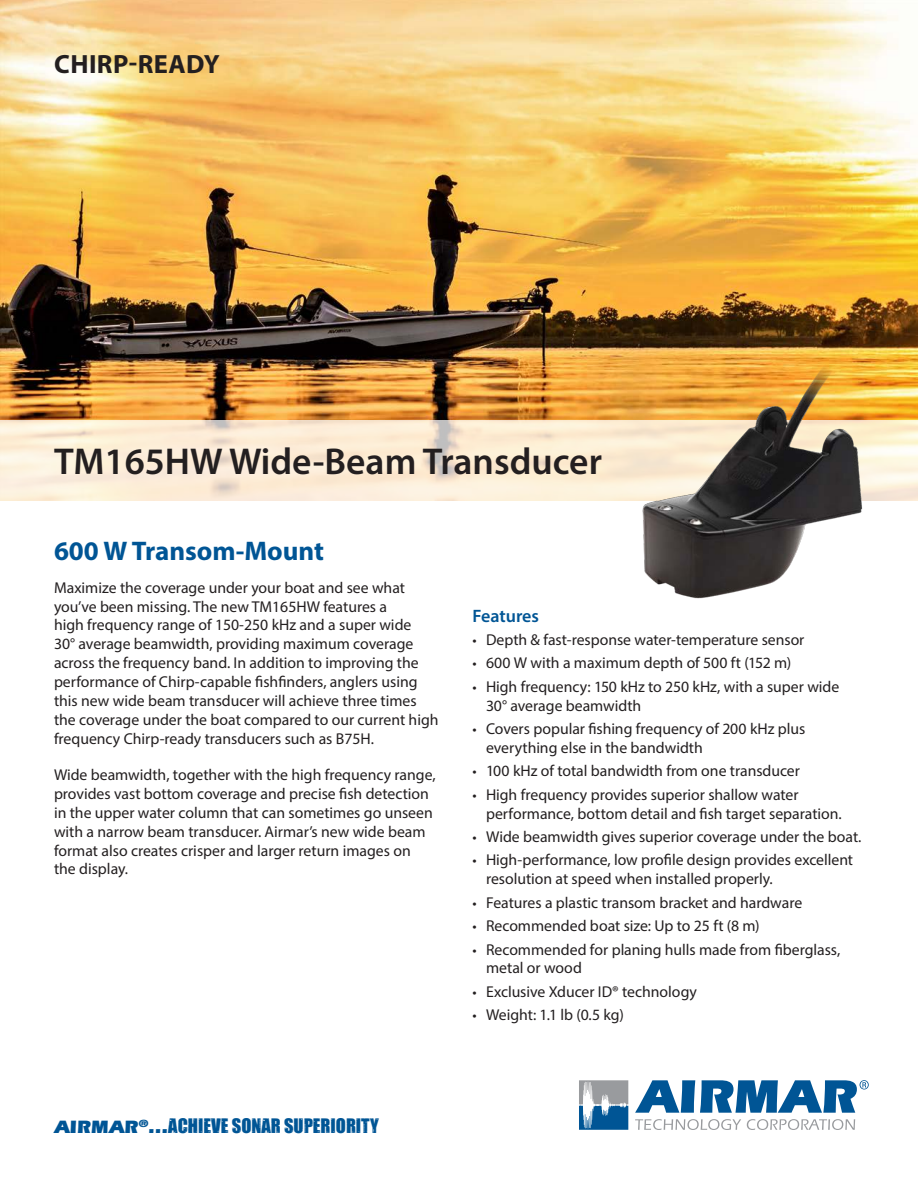
<style>
.page{position:relative;width:918px;height:1188px;background:#fff}
.page>*{position:absolute;margin:0;border:0;box-sizing:border-box;transform-origin:0 0}
.t1{font:600 37.5px "Myriad Pro";color:#231f20}
.Body_Copy{font:700 27px "Myriad Pro";color:#005595}
.t2{font:700 26.4px "Myriad Pro";letter-spacing:.015em;color:#231f20}
.t3{font:18.45px "Impacted";color:#005595}
.Features_BLUE_subhea{font:600 18px "Myriad Pro";color:#005595}
.Text{font:15.75px/18.9px "Myriad Pro";color:#231f20}
.s1{font-size:15px}
.s2{font-family:"ITC Eras Std";font-weight:900}
</style>
<div class="page">
<svg style="left:579px;top:1080px;width:49px;height:50px;background:#7194ae"></svg>
<svg style="left:635px;top:1119px;width:106px;height:11px"></svg>
<svg style="left:747px;top:1119px;width:108px;height:11px"></svg>
<svg style="left:635px;top:1080px;width:234px;height:33px"></svg>
<img style="left:0;top:0;width:918px;height:420px">
<svg style="left:0;top:420px;width:918px;height:80px;background:#faecd6"></svg>
<img style="left:623px;top:335px;width:249px;height:264px">
<p class="t2" style="left:54px;top:47px;width:167px">CHIRP-READY</p>
<p class="t1" style="left:54px;top:438px;width:550px">TM165HW Wide-Beam Transducer</p>
<p class="Body_Copy" style="left:54px;top:534px;width:272px">600 W Transom-Mount</p>
<p class="Text" style="left:54px;top:578px;width:386px">Maximize the coverage under your boat and see what you’ve been missing. The new TM165HW features a<br>high frequency range of 150-250 kHz and a super wide<br>30° average beamwidth, providing maximum coverage across the frequency band. In addition to improving the performance of Chirp-capable fishfinders, anglers using this new wide beam transducer will achieve three times the coverage under the boat compared to our current high frequency Chirp-ready transducers such as B75H.</p>
<p class="Text" style="left:54px;top:765px;width:383px">Wide beamwidth, together with the high frequency range, provides vast bottom coverage and precise fish detection in the upper water column that can sometimes go unseen with a narrow beam transducer. Airmar’s new wide beam format also creates crisper and larger return images on the display.</p>
<p class="Features_BLUE_subhea" style="left:472px;top:604px;width:68px">Features</p>
<p class="Text" style="left:472px;top:630px;width:333px"><span class="s1">•</span> Depth &amp; fast-response water-temperature sensor</p>
<p class="Text" style="left:472px;top:653px;width:320px"><span class="s1">•</span> 600 W with a maximum depth of 500 ft (152 m)</p>
<p class="Text" style="left:486px;top:677px;width:355px;text-indent:-14px"><span class="s1">•</span> High frequency: 150 kHz to 250 kHz, with a super wide<br>30° average beamwidth</p>
<p class="Text" style="left:486px;top:719px;width:321px;text-indent:-14px"><span class="s1">•</span> Covers popular fishing frequency of 200 kHz plus everything else in the bandwidth</p>
<p class="Text" style="left:472px;top:761px;width:329px"><span class="s1">•</span> 100 kHz of total bandwidth from one transducer</p>
<p class="Text" style="left:486px;top:785px;width:357px;text-indent:-14px"><span class="s1">•</span> High frequency provides superior shallow water performance, bottom detail and fish target separation.</p>
<p class="Text" style="left:472px;top:827px;width:391px"><span class="s1">•</span> Wide beamwidth gives superior coverage under the boat.</p>
<p class="Text" style="left:486px;top:850px;width:369px;text-indent:-14px"><span class="s1">•</span> High-performance, low profile design provides excellent resolution at speed when installed properly.</p>
<p class="Text" style="left:472px;top:893px;width:331px"><span class="s1">•</span> Features a plastic transom bracket and hardware</p>
<p class="Text" style="left:472px;top:916px;width:289px"><span class="s1">•</span> Recommended boat size: Up to 25 ft (8 m)</p>
<p class="Text" style="left:486px;top:940px;width:356px;text-indent:-14px"><span class="s1">•</span> Recommended for planing hulls made from fiberglass, metal or wood</p>
<p class="Text" style="left:472px;top:982px;width:226px"><span class="s1">•</span> Exclusive Xducer ID® technology</p>
<p class="Text" style="left:472px;top:1005px;width:153px"><span class="s1">•</span> Weight: 1.1 lb (0.5 kg)</p>
<p class="t3" style="left:54px;top:1111px;width:327px"><span class="s2">AIRMAR</span><sup>®</sup><span class="s2">...</span>ACHIEVE SONAR SUPERIORITY</p>
</div>
